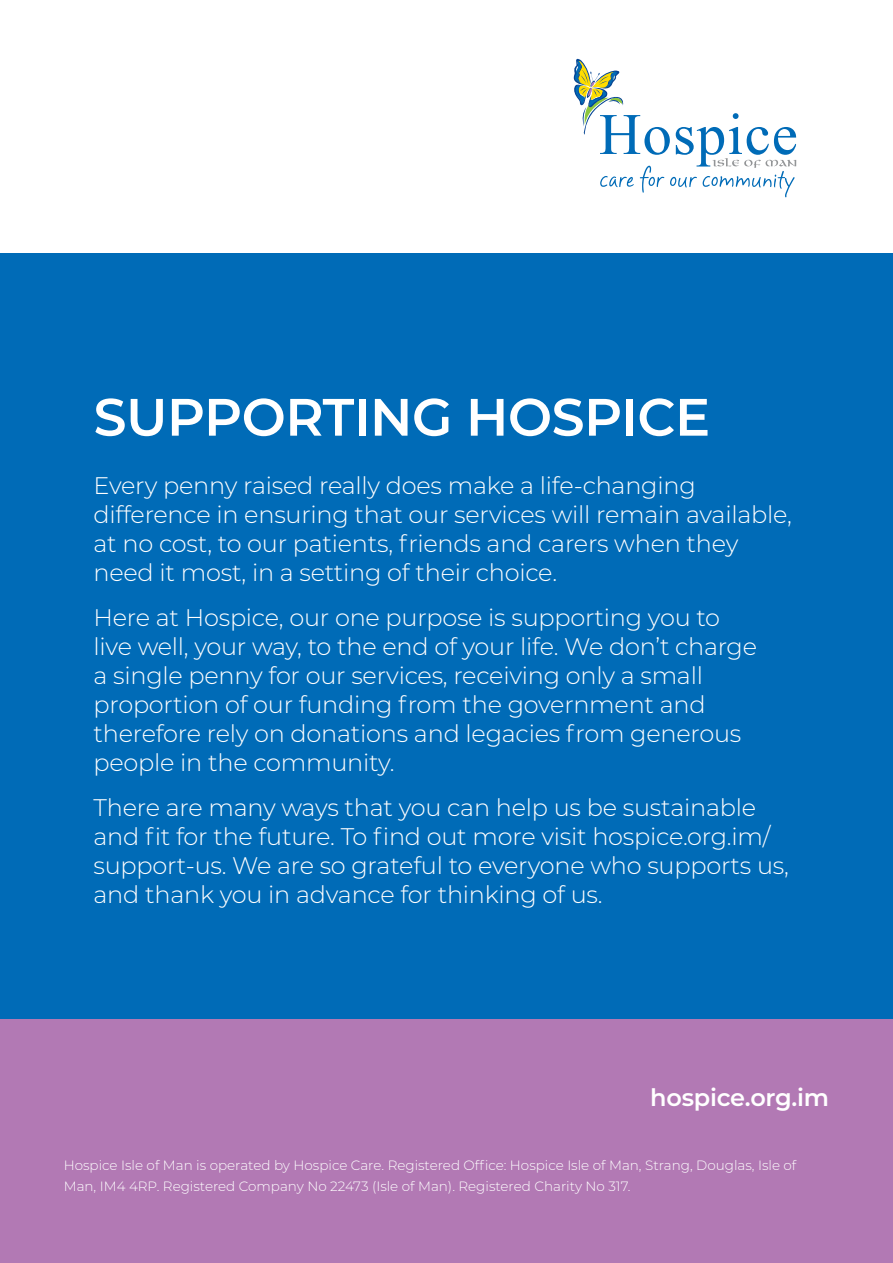
<style>
.page{position:relative;width:893px;height:1263px;background:#fff}
.page>*{position:absolute;margin:0;border:0;box-sizing:border-box;transform-origin:0 0}
.t1{font:600 52.5px "Montserrat";letter-spacing:-.01em;color:#fff}
.t2{font:300 24px/28.8px "Montserrat";letter-spacing:-.01em;color:#fff}
.t3{font:600 24px "Montserrat";letter-spacing:-.01em;color:#fff}
.t4{font:300 13.5px/21.6px "Montserrat";color:#fff}
</style>
<div class="page">
<div style="left:0;top:254px;width:893px;height:765px;background:#006bb7"></div>
<div style="left:0;top:1019px;width:893px;height:244px;background:#b279b4"></div>
<svg style="left:573px;top:58px;width:223px;height:139px"></svg>
<h1 class="t1" style="left:94px;top:391px;width:618px">SUPPORTING HOSPICE</h1>
<p class="t2" style="left:94px;top:472px;width:700px">Every penny raised really does make a life-changing difference in ensuring that our services will remain available, at no cost, to our patients, friends and carers when they need it most, in a setting of their choice.</p>
<p class="t2" style="left:94px;top:604px;width:665px">Here at Hospice, our one purpose is supporting you to live well, your way, to the end of your life. We don’t charge a single penny for our services, receiving only a small proportion of our funding from the government and therefore rely on donations and legacies from generous people in the community.</p>
<p class="t2" style="left:94px;top:794px;width:697px">There are many ways that you can help us be sustainable and fit for the future. To find out more visit hospice.org.im/ support-us. We are so grateful to everyone who supports us, and thank you in advance for thinking of us.</p>
<p class="t3" style="left:650px;top:1085px;width:181px">hospice.org.im</p>
<p class="t4" style="left:64px;top:1154px;width:734px">Hospice Isle of Man is operated by Hospice Care. Registered Office: Hospice Isle of Man, Strang, Douglas, Isle of<br>Man, IM4 4RP. Registered Company No 22473 (Isle of Man). Registered Charity No 317.</p>
</div>
